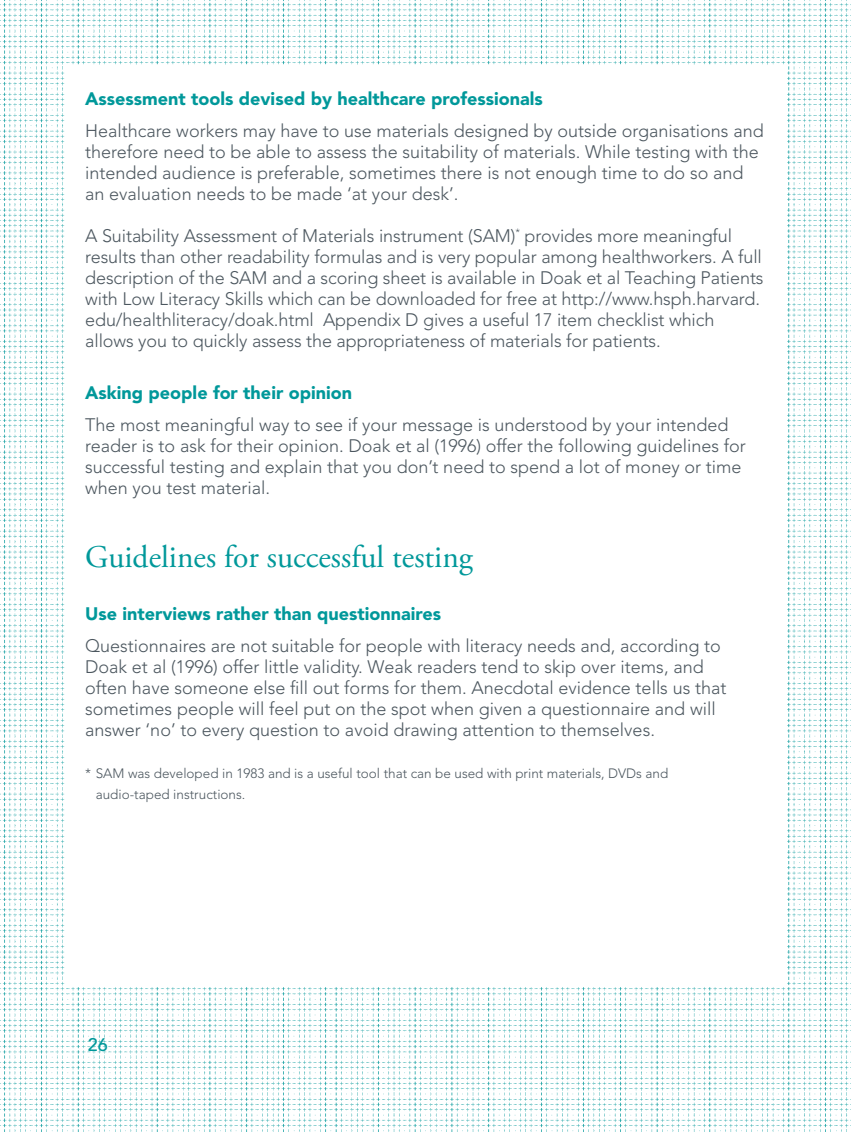
<style>
.page{position:relative;width:851px;height:1132px;background:#fff}
.page>*{position:absolute;margin:0;border:0;box-sizing:border-box;transform-origin:0 0}
.t1{font:31.5px "Adobe Garamond Pro";color:#00989a}
.t2{font:300 18px/21px "Avenir";color:#4c575f}
.t3{font:900 18px "Avenir";color:#00989a}
.t4{font:500 18px "Avenir";color:#00989a}
.t5{font:300 13.5px/21px "Avenir";color:#4c575f}
</style>
<div class="page">
<img style="left:0;top:0;width:851px;height:1131px">
<div style="left:65px;top:66px;width:721px;height:920px;background:#fff"></div>
<p class="t3" style="left:85px;top:88px;width:459px">Assessment tools devised by healthcare professionals</p>
<p class="t2" style="left:85px;top:120px;width:680px">Healthcare workers may have to use materials designed by outside organisations and therefore need to be able to assess the suitability of materials. While testing with the intended audience is preferable, sometimes there is not enough time to do so and an evaluation needs to be made ‘at your desk’.</p>
<p class="t2" style="left:85px;top:225px;width:679px">A Suitability Assessment of Materials instrument (SAM)<sup>*</sup> provides more meaningful results than other readability formulas and is very popular among healthworkers. A full description of the SAM and a scoring sheet is available in Doak et al Teaching Patients with Low Literacy Skills which can be downloaded for free at http://www.hsph.harvard. edu/healthliteracy/doak.html Appendix D gives a useful 17 item checklist which allows you to quickly assess the appropriateness of materials for patients.</p>
<p class="t3" style="left:85px;top:382px;width:268px">Asking people for their opinion</p>
<p class="t2" style="left:85px;top:414px;width:662px">The most meaningful way to see if your message is understood by your intended reader is to ask for their opinion. Doak et al (1996) offer the following guidelines for successful testing and explain that you don’t need to spend a lot of money or time when you test material.</p>
<h1 class="t1" style="left:85px;top:538px;width:389px">Guidelines for successful testing</h1>
<p class="t3" style="left:85px;top:602px;width:357px">Use interviews rather than questionnaires</p>
<p class="t2" style="left:85px;top:634px;width:642px">Questionnaires are not suitable for people with literacy needs and, according to Doak et al (1996) offer little validity. Weak readers tend to skip over items, and often have someone else fill out forms for them. Anecdotal evidence tells us that sometimes people will feel put on the spot when given a questionnaire and will answer ‘no’ to every question to avoid drawing attention to themselves.</p>
<p class="t5" style="left:96px;top:762px;width:574px;text-indent:-10px">* SAM was developed in 1983 and is a useful tool that can be used with print materials, DVDs and audio-taped instructions.</p>
<p class="t4" style="left:88px;top:1033px;width:11px">26</p>
</div>
